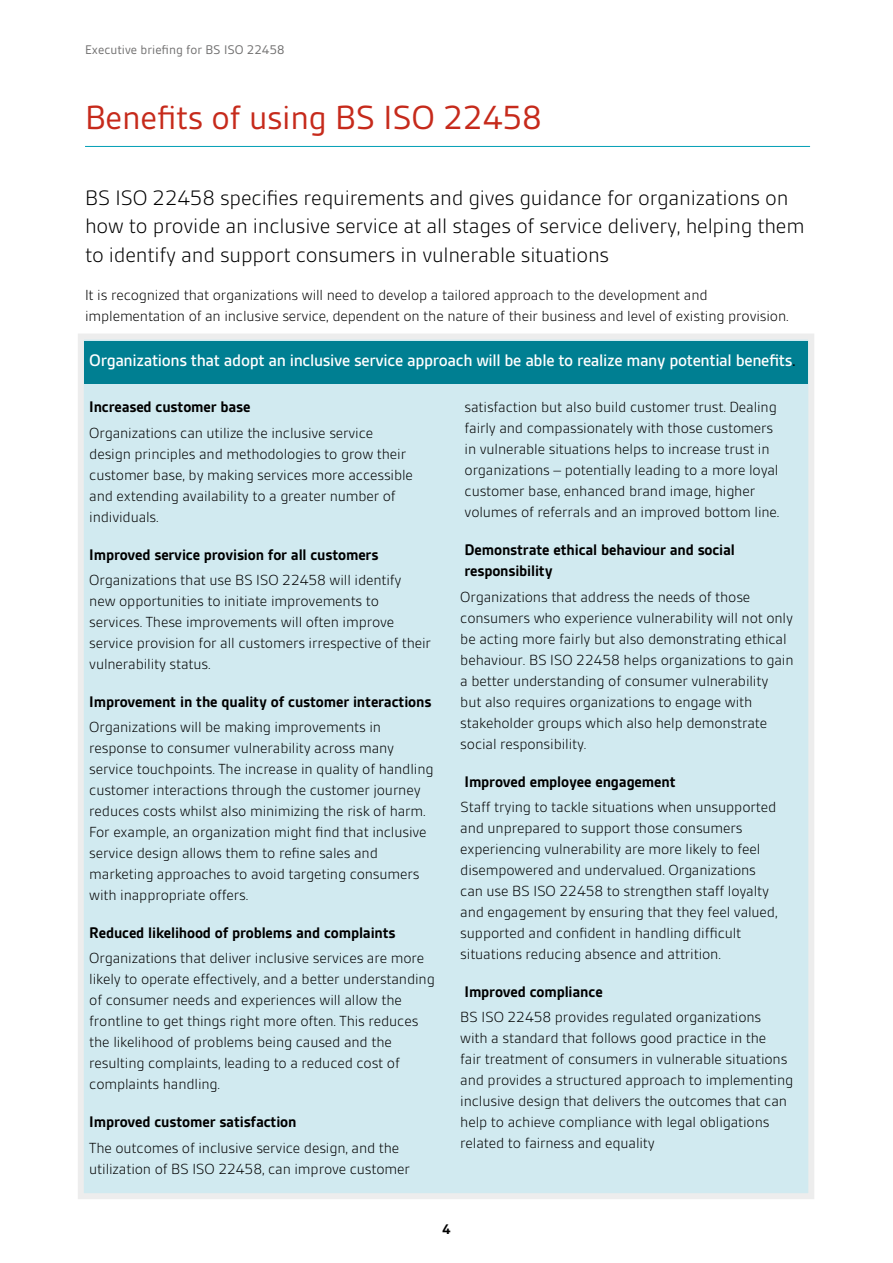
<style>
.page{position:relative;width:893px;height:1263px;background:#fff}
.page>*{position:absolute;margin:0;border:0;box-sizing:border-box;transform-origin:0 0}
.t1{font:36px "BSI Gesta";letter-spacing:-.01em;color:#c62a1b}
.t2{font:300 22.5px/28.5px "BSI Gesta";letter-spacing:-.01em;color:#000}
.t3{font:500 18px "BSI Gesta";letter-spacing:-.02em;color:#fff}
.t4{font:700 16.5px/21px "BSI Gesta";letter-spacing:-.01em;color:#000}
.t5{font:300 15.75px/21px "BSI Gesta";letter-spacing:-.01em;color:#000}
.t6{font:700 15px "BSI Gesta";color:#000}
.t7{font:13.5px "BSI Gesta";color:#706f6f}
.s1{color:#000}
</style>
<div class="page">
<div style="left:78px;top:334px;width:736px;height:865px;background:#d1eaf0;border:6px solid #ededed"></div>
<div style="left:84px;top:341px;width:724px;height:43px;background:#007f92"></div>
<hr style="left:85px;top:146px;width:725px;height:1px;background:#009eb5">
<p class="t7" style="left:85px;top:42px;width:201px">Executive briefing for BS ISO 22458</p>
<h1 class="t1" style="left:85px;top:99px;width:458px">Benefits of using BS ISO 22458</h1>
<h2 class="t2" style="left:85px;top:183px;width:721px">BS ISO 22458 specifies requirements and gives guidance for organizations on how to provide an inclusive service at all stages of service delivery, helping them to identify and support consumers in vulnerable situations</h2>
<p class="t5" style="left:85px;top:284px;width:705px">It is recognized that organizations will need to develop a tailored approach to the development and implementation of an inclusive service, dependent on the nature of their business and level of existing provision.</p>
<p class="t3" style="left:89px;top:351px;width:708px">Organizations that adopt an inclusive service approach will be able to realize many potential benefits<span class="s1">.</span></p>
<p class="t4" style="left:89px;top:396px;width:163px">Increased customer base</p>
<p class="t5" style="left:89px;top:422px;width:325px">Organizations can utilize the inclusive service design principles and methodologies to grow their customer base, by making services more accessible and extending availability to a greater number of individuals.</p>
<p class="t4" style="left:89px;top:544px;width:291px">Improved service provision for all customers</p>
<p class="t5" style="left:89px;top:569px;width:343px">Organizations that use BS ISO 22458 will identify new opportunities to initiate improvements to services. These improvements will often improve service provision for all customers irrespective of their vulnerability status.</p>
<p class="t4" style="left:89px;top:691px;width:344px">Improvement in the quality of customer interactions</p>
<p class="t5" style="left:89px;top:716px;width:346px">Organizations will be making improvements in response to consumer vulnerability across many service touchpoints. The increase in quality of handling customer interactions through the customer journey reduces costs whilst also minimizing the risk of harm.<br>For example, an organization might find that inclusive service design allows them to refine sales and marketing approaches to avoid targeting consumers with inappropriate offers.</p>
<p class="t4" style="left:89px;top:922px;width:308px">Reduced likelihood of problems and complaints</p>
<p class="t5" style="left:89px;top:948px;width:347px">Organizations that deliver inclusive services are more likely to operate effectively, and a better understanding of consumer needs and experiences will allow the frontline to get things right more often. This reduces the likelihood of problems being caused and the resulting complaints, leading to a reduced cost of complaints handling.</p>
<p class="t4" style="left:89px;top:1111px;width:209px">Improved customer satisfaction</p>
<p class="t5" style="left:89px;top:1137px;width:322px">The outcomes of inclusive service design, and the utilization of BS ISO 22458, can improve customer</p>
<p class="t5" style="left:465px;top:397px;width:316px">satisfaction but also build customer trust. Dealing fairly and compassionately with those customers in vulnerable situations helps to increase trust in organizations – potentially leading to a more loyal customer base, enhanced brand image, higher volumes of referrals and an improved bottom line.</p>
<p class="t4" style="left:465px;top:539px;width:272px">Demonstrate ethical behaviour and social responsibility</p>
<p class="t5" style="left:460px;top:586px;width:335px">Organizations that address the needs of those consumers who experience vulnerability will not only be acting more fairly but also demonstrating ethical behaviour. BS ISO 22458 helps organizations to gain a better understanding of consumer vulnerability<br>but also requires organizations to engage with stakeholder groups which also help demonstrate social responsibility.</p>
<p class="t4" style="left:465px;top:771px;width:213px">Improved employee engagement</p>
<p class="t5" style="left:460px;top:796px;width:319px">Staff trying to tackle situations when unsupported and unprepared to support those consumers experiencing vulnerability are more likely to feel disempowered and undervalued. Organizations can use BS ISO 22458 to strengthen staff loyalty and engagement by ensuring that they feel valued, supported and confident in handling difficult situations reducing absence and attrition.</p>
<p class="t4" style="left:465px;top:981px;width:140px">Improved compliance</p>
<p class="t5" style="left:460px;top:1007px;width:334px">BS ISO 22458 provides regulated organizations<br>with a standard that follows good practice in the<br>fair treatment of consumers in vulnerable situations and provides a structured approach to implementing inclusive design that delivers the outcomes that can help to achieve compliance with legal obligations related to fairness and equality</p>
<p class="t6" style="left:442px;top:1221px;width:10px">4</p>
</div>
